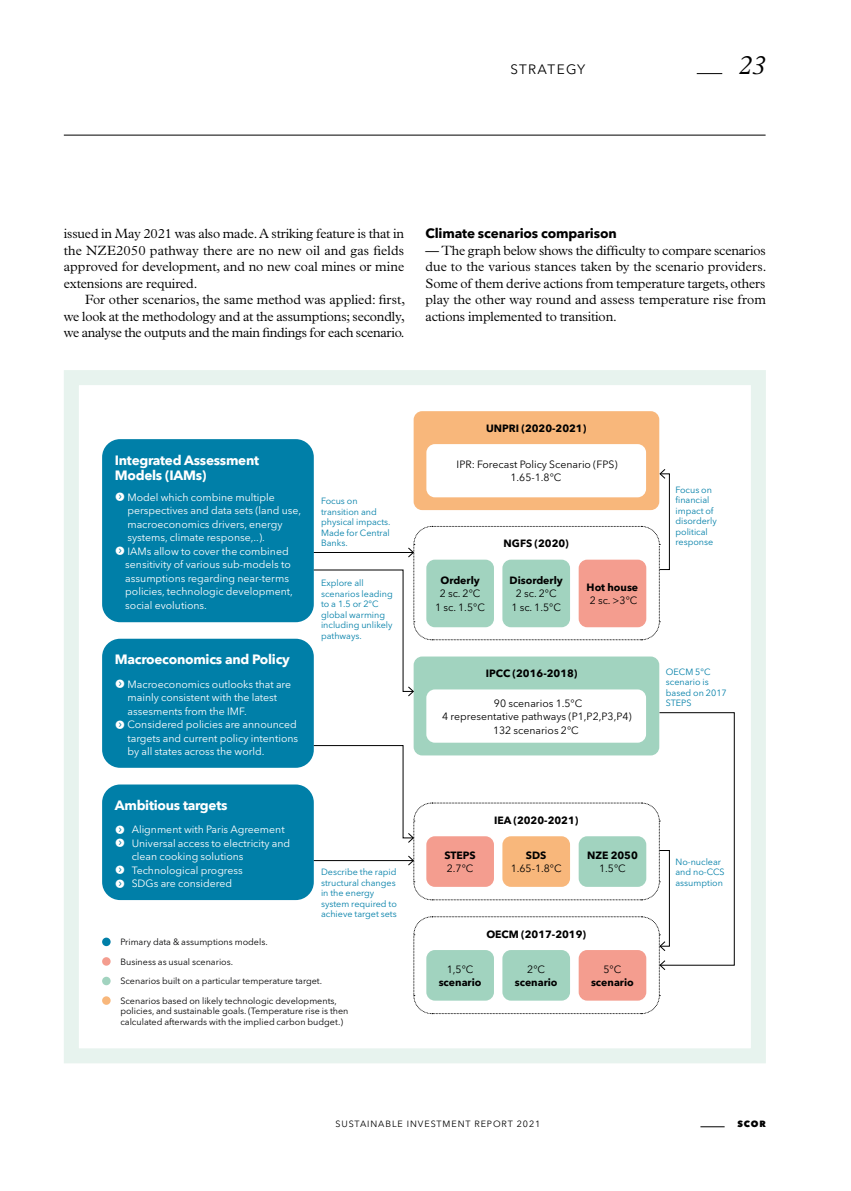
<style>
.page{position:relative;width:851px;height:1191px;background:#fff}
.page>*{position:absolute;margin:0;border:0;box-sizing:border-box;transform-origin:0 0}
.t1{font:italic 300 27px "Plantin Std";color:#000}
.t2{font:300 13.5px/16.5px "Plantin Std";letter-spacing:-.01em;color:#000;text-align:justify}
.t3{font:700 13.5px/15px "Avenir Next";letter-spacing:-.02em;color:#fff}
.t4{font:700 13.5px "Avenir Next LT Pro";letter-spacing:-.01em;color:#000}
.t5{font:13.5px "Avenir Next LT Pro";letter-spacing:.1em;color:#000}
.t6{font:10.5px "Avenir Next LT Pro";color:#fff}
.t7{font:10.5px/13.5px "Avenir Next LT Pro";color:#000;text-align:center}
.t8{font:700 10.5px "Avenir Next LT Pro";color:#000}
.t9{font:9px/10.5px "Avenir Next LT Pro";color:#007fa8}
.t10{font:9px/19.5px "Avenir Next LT Pro";color:#020203}
.t11{font:9px "Avenir Next LT Pro";letter-spacing:.1em;color:#000}
.t12{font:800 9px "Avenir Next LT Pro";color:#000}
.s1{font-family:"Button Bonus Circle Negative"}
</style>
<div class="page">
<svg style="left:696px;top:73px;width:26px;height:1px"></svg>
<svg style="left:700px;top:1126px;width:24px;height:1px"></svg>
<div style="left:102px;top:784px;width:212px;height:116px;background:#007fa8;border-radius:18px"></div>
<div style="left:102px;top:439px;width:212px;height:183px;background:#007fa8;border-radius:18px"></div>
<div style="left:102px;top:638px;width:212px;height:130px;background:#007fa8;border-radius:18px"></div>
<div style="left:413px;top:411px;width:246px;height:99px;background:#f8b77b;border-radius:9px"></div>
<div style="left:426px;top:444px;width:220px;height:53px;background:#fff;border-radius:9px"></div>
<svg style="left:313px;top:712px;width:421px;height:302px"></svg>
<svg style="left:313px;top:468px;width:356px;height:228px"></svg>
<div style="left:102px;top:937px;width:9px;height:9px;background:#007fa8;border-radius:50%"></div>
<div style="left:102px;top:957px;width:9px;height:8px;background:#f49d8f;border-radius:50%"></div>
<div style="left:102px;top:976px;width:9px;height:9px;background:#a1d3bf;border-radius:50%"></div>
<div style="left:102px;top:996px;width:9px;height:8px;background:#f8b77b;border-radius:50%"></div>
<div style="left:64px;top:370px;width:701px;height:693px;border:15px solid #e7f3ee"></div>
<hr style="left:64px;top:135px;width:701px;height:1px;background:#000">
<p class="t5" style="left:510px;top:61px;width:76px">STRATEGY</p>
<h1 class="t1" style="left:737px;top:50px;width:29px">23</h1>
<p class="t2" style="left:64px;top:225px;width:342px">issued in May 2021 was also made. A striking feature is that in the NZE2050 pathway there are no new oil and gas fields approved for development, and no new coal mines or mine extensions are required.</p>
<p class="t2" style="left:64px;top:291px;width:342px;text-indent:21px">For other scenarios, the same method was applied: first, we look at the methodology and at the assumptions; secondly, we analyse the outputs and the main findings for each scenario.</p>
<p class="t4" style="left:425px;top:225px;width:193px">Climate scenarios comparison</p>
<p class="t2" style="left:425px;top:242px;width:342px">— The graph below shows the difficulty to compare scenarios due to the various stances taken by the scenario providers.<br>Some of them derive actions from temperature targets, others play the other way round and assess temperature rise from actions implemented to transition.</p>
<p class="t3" style="left:115px;top:452px;width:146px">Integrated Assessment<br>Models (IAMs)</p>
<p class="t6" style="left:115px;top:491px;width:161px"><span class="s1">f</span> Model which combine multiple</p>
<p class="t6" style="left:127px;top:504px;width:175px">perspectives and data sets (land use,</p>
<p class="t6" style="left:127px;top:518px;width:157px">macroeconomics drivers, energy</p>
<p class="t6" style="left:127px;top:531px;width:139px">systems, climate response,..).</p>
<p class="t6" style="left:115px;top:545px;width:175px"><span class="s1">f</span> IAMs allow to cover the combined</p>
<p class="t6" style="left:125px;top:558px;width:167px">sensitivity of various sub-models to</p>
<p class="t6" style="left:125px;top:572px;width:165px">assumptions regarding near-terms</p>
<p class="t6" style="left:125px;top:585px;width:169px">policies, technologic development,</p>
<p class="t6" style="left:125px;top:599px;width:83px">social evolutions.</p>
<p class="t3" style="left:115px;top:652px;width:176px">Macroeconomics and Policy</p>
<p class="t6" style="left:115px;top:677px;width:178px"><span class="s1">f</span> Macroeconomics outlooks that are</p>
<p class="t6" style="left:127px;top:691px;width:151px">mainly consistent with the latest</p>
<p class="t6" style="left:127px;top:704px;width:121px">assesments from the IMF.</p>
<p class="t6" style="left:115px;top:718px;width:183px"><span class="s1">f</span> Considered policies are announced</p>
<p class="t6" style="left:127px;top:731px;width:172px">targets and current policy intentions</p>
<p class="t6" style="left:127px;top:745px;width:139px">by all states across the world.</p>
<p class="t3" style="left:115px;top:797px;width:114px">Ambitious targets</p>
<p class="t6" style="left:115px;top:823px;width:171px"><span class="s1">f</span> Alignment with Paris Agreement</p>
<p class="t6" style="left:115px;top:837px;width:177px"><span class="s1">f</span> Universal access to electricity and</p>
<p class="t6" style="left:132px;top:850px;width:113px">clean cooking solutions</p>
<p class="t6" style="left:115px;top:864px;width:129px"><span class="s1">f</span> Technological progress</p>
<p class="t6" style="left:115px;top:877px;width:119px"><span class="s1">f</span> SDGs are considered</p>
<p class="t9" style="left:321px;top:496px;width:71px">Focus on transition and physical impacts.<br>Made for Central<br>Banks.</p>
<p class="t9" style="left:321px;top:578px;width:73px">Explore all scenarios leading to a 1.5 or 2°C global warming including unlikely pathways.</p>
<p class="t9" style="left:321px;top:867px;width:77px">Describe the rapid structural changes in the energy system required to achieve target sets</p>
<p class="t10" style="left:120px;top:932px;width:218px">Primary data &amp; assumptions models.<br>Business as usual scenarios.<br>Scenarios built on a particular temperature target.<br>Scenarios based on likely technologic developments,</p>
<p class="t10" style="left:120px;top:1006px;width:229px;line-height:10.5px">policies, and sustainable goals. (Temperature rise is then calculated afterwards with the implied carbon budget.)</p>
<p class="t8" style="left:486px;top:422px;width:102px">UNPRI (2020-2021)</p>
<p class="t7" style="left:456px;top:457px;width:162px">IPR: Forecast Policy Scenario (FPS)<br>1.65-1.8°C</p>
<p class="t8" style="left:440px;top:574px;width:41px">Orderly</p>
<p class="t7" style="left:435px;top:587px;width:51px">2 sc. 2°C<br>1 sc. 1.5°C</p>
<p class="t8" style="left:503px;top:537px;width:67px">NGFS (2020)</p>
<p class="t8" style="left:509px;top:574px;width:55px">Disorderly</p>
<p class="t7" style="left:511px;top:587px;width:51px">2 sc. 2°C<br>1 sc. 1.5°C</p>
<p class="t8" style="left:586px;top:580px;width:53px">Hot house</p>
<p class="t7" style="left:589px;top:594px;width:49px">2 sc. &gt;3°C</p>
<p class="t8" style="left:485px;top:667px;width:93px">IPCC (2016-2018)</p>
<p class="t7" style="left:442px;top:696px;width:191px">90 scenarios 1.5°C<br>4 representative pathways (P1,P2,P3,P4)<br>132 scenarios 2°C</p>
<p class="t9" style="left:675px;top:484px;width:43px">Focus on financial impact of disorderly political response</p>
<p class="t9" style="left:665px;top:666px;width:62px">OECM 5°C scenario is based on 2017<br>STEPS</p>
<p class="t8" style="left:444px;top:848px;width:33px">STEPS</p>
<p class="t7" style="left:446px;top:862px;width:28px">2.7°C</p>
<p class="t8" style="left:494px;top:813px;width:86px">IEA (2020-2021)</p>
<p class="t8" style="left:526px;top:848px;width:22px">SDS</p>
<p class="t7" style="left:510px;top:862px;width:53px">1.65-1.8°C</p>
<p class="t8" style="left:587px;top:848px;width:52px">NZE 2050</p>
<p class="t7" style="left:599px;top:862px;width:28px">1.5°C</p>
<p class="t8" style="left:486px;top:927px;width:101px">OECM (2017-2019)</p>
<p class="t7" style="left:446px;top:962px;width:28px">1,5°C</p>
<p class="t8" style="left:438px;top:976px;width:44px">scenario</p>
<p class="t7" style="left:527px;top:962px;width:19px">2°C</p>
<p class="t8" style="left:514px;top:976px;width:44px">scenario</p>
<p class="t7" style="left:603px;top:962px;width:19px">5°C</p>
<p class="t8" style="left:591px;top:976px;width:44px">scenario</p>
<p class="t9" style="left:675px;top:856px;width:51px">No-nuclear and no-CCS assumption</p>
<p class="t11" style="left:335px;top:1118px;width:206px">SUSTAINABLE INVESTMENT REPORT 2021</p>
<p class="t12" style="left:737px;top:1118px;width:30px">SCOR</p>
</div>
